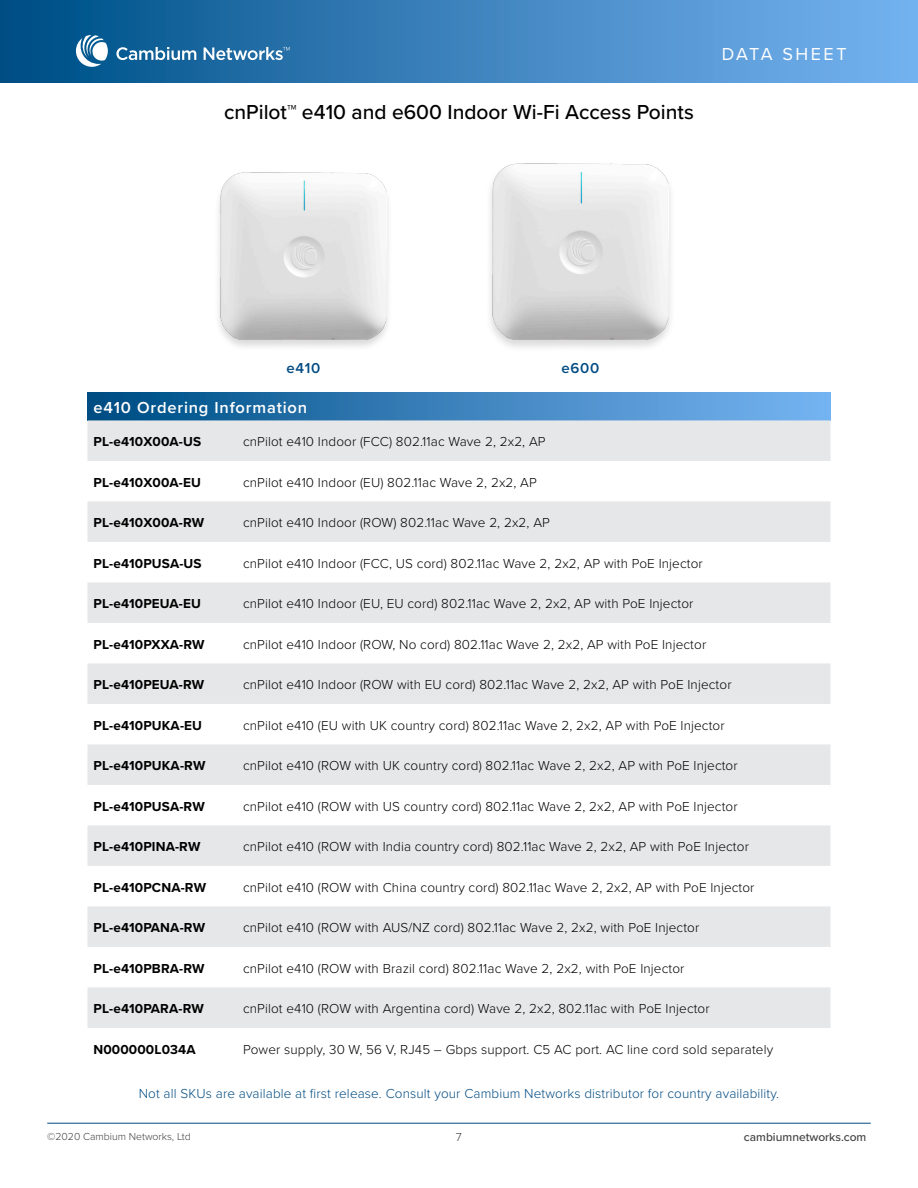
<style>
.page{position:relative;width:918px;height:1188px;background:#fff}
.page>*{position:absolute;margin:0;border:0;box-sizing:border-box;transform-origin:0 0}
.t1{font:500 21px "Proxima Nova";color:#000}
.t2{font:18px "Proxima Nova";letter-spacing:.14em;color:#fff}
.t3{font:600 16.5px "Proxima Nova";letter-spacing:.05em;color:#fff}
.t4{font:600 15px "Proxima Nova";letter-spacing:.05em;color:#004b82}
.t5{font:300 13.5px "Proxima Nova";letter-spacing:.01em;color:#000}
.t6{font:700 13.5px "Proxima Nova";letter-spacing:.01em;color:#000}
.t7{font:300 13.5px "Proxima Nova";letter-spacing:.01em;color:#004b82}
.t8{font:500 12px "Proxima Nova";color:#404041}
.t9{font:300 12px "Proxima Nova";color:#404041}
.t10{font:300 10.5px "Proxima Nova";color:#404041}
</style>
<div class="page">
<hr style="left:47px;top:1123px;width:824px;height:1px;background:#004b82">
<div style="left:0;top:0;width:918px;height:82px;background:linear-gradient(to right,#004f85,#78b4f1)"></div>
<svg style="left:116px;top:47px;width:224px;height:23px;background:#3f7faf"></svg>
<svg style="left:66px;top:35px;width:42px;height:44px"></svg>
<div style="left:87px;top:392px;width:744px;height:28px;background:linear-gradient(to right,#004d84,#7ab5f3)"></div>
<svg style="left:87px;top:420px;width:744px;height:446px;fill:#e6e7e8"></svg>
<svg style="left:87px;top:906px;width:744px;height:122px;fill:#e6e7e8"></svg>
<div style="left:213px;top:172px;width:181px;height:180px;background:#000;opacity:.15"></div>
<img style="left:220px;top:173px;width:167px;height:166px">
<div style="left:485px;top:162px;width:191px;height:191px;background:#000;opacity:.15"></div>
<img style="left:492px;top:163px;width:177px;height:176px">
<h1 class="t1" style="left:224px;top:97px;width:471px">cnPilot™ e410 and e600 Indoor Wi-Fi Access Points</h1>
<h2 class="t2" style="left:722px;top:41px;width:126px">DATA SHEET</h2>
<p class="t4" style="left:286px;top:357px;width:36px">e410</p>
<p class="t4" style="left:561px;top:357px;width:39px">e600</p>
<p class="t3" style="left:93px;top:395px;width:215px">e410 Ordering Information</p>
<p class="t6" style="left:93px;top:431px;width:109px">PL-e410X00A-US</p>
<p class="t5" style="left:243px;top:431px;width:304px">cnPilot e410 Indoor (FCC) 802.11ac Wave 2, 2x2, AP</p>
<p class="t6" style="left:93px;top:472px;width:109px">PL-e410X00A-EU</p>
<p class="t5" style="left:243px;top:472px;width:295px">cnPilot e410 Indoor (EU) 802.11ac Wave 2, 2x2, AP</p>
<p class="t6" style="left:93px;top:512px;width:112px">PL-e410X00A-RW</p>
<p class="t5" style="left:243px;top:512px;width:308px">cnPilot e410 Indoor (ROW) 802.11ac Wave 2, 2x2, AP</p>
<p class="t6" style="left:93px;top:553px;width:110px">PL-e410PUSA-US</p>
<p class="t5" style="left:243px;top:553px;width:461px">cnPilot e410 Indoor (FCC, US cord) 802.11ac Wave 2, 2x2, AP with PoE Injector</p>
<p class="t6" style="left:93px;top:593px;width:109px">PL-e410PEUA-EU</p>
<p class="t5" style="left:243px;top:593px;width:452px">cnPilot e410 Indoor (EU, EU cord) 802.11ac Wave 2, 2x2, AP with PoE Injector</p>
<p class="t6" style="left:93px;top:634px;width:113px">PL-e410PXXA-RW</p>
<p class="t5" style="left:243px;top:634px;width:465px">cnPilot e410 Indoor (ROW, No cord) 802.11ac Wave 2, 2x2, AP with PoE Injector</p>
<p class="t6" style="left:93px;top:674px;width:112px">PL-e410PEUA-RW</p>
<p class="t5" style="left:243px;top:674px;width:490px">cnPilot e410 Indoor (ROW with EU cord) 802.11ac Wave 2, 2x2, AP with PoE Injector</p>
<p class="t6" style="left:93px;top:715px;width:110px">PL-e410PUKA-EU</p>
<p class="t5" style="left:243px;top:715px;width:483px">cnPilot e410 (EU with UK country cord) 802.11ac Wave 2, 2x2, AP with PoE Injector</p>
<p class="t6" style="left:93px;top:755px;width:113px">PL-e410PUKA-RW</p>
<p class="t5" style="left:243px;top:755px;width:496px">cnPilot e410 (ROW with UK country cord) 802.11ac Wave 2, 2x2, AP with PoE Injector</p>
<p class="t6" style="left:93px;top:796px;width:113px">PL-e410PUSA-RW</p>
<p class="t5" style="left:243px;top:796px;width:496px">cnPilot e410 (ROW with US country cord) 802.11ac Wave 2, 2x2, AP with PoE Injector</p>
<p class="t6" style="left:93px;top:836px;width:109px">PL-e410PINA-RW</p>
<p class="t5" style="left:243px;top:836px;width:507px">cnPilot e410 (ROW with India country cord) 802.11ac Wave 2, 2x2, AP with PoE Injector</p>
<p class="t6" style="left:93px;top:877px;width:114px">PL-e410PCNA-RW</p>
<p class="t5" style="left:243px;top:877px;width:513px">cnPilot e410 (ROW with China country cord) 802.11ac Wave 2, 2x2, AP with PoE Injector</p>
<p class="t6" style="left:93px;top:917px;width:113px">PL-e410PANA-RW</p>
<p class="t5" style="left:243px;top:917px;width:458px">cnPilot e410 (ROW with AUS/NZ cord) 802.11ac Wave 2, 2x2, with PoE Injector</p>
<p class="t6" style="left:93px;top:958px;width:113px">PL-e410PBRA-RW</p>
<p class="t5" style="left:243px;top:958px;width:443px">cnPilot e410 (ROW with Brazil cord) 802.11ac Wave 2, 2x2, with PoE Injector</p>
<p class="t6" style="left:93px;top:998px;width:112px">PL-e410PARA-RW</p>
<p class="t5" style="left:243px;top:998px;width:468px">cnPilot e410 (ROW with Argentina cord) Wave 2, 2x2, 802.11ac with PoE Injector</p>
<p class="t6" style="left:93px;top:1039px;width:104px">N000000L034A</p>
<p class="t5" style="left:243px;top:1039px;width:532px">Power supply, 30 W, 56 V, RJ45 – Gbps support. C5 AC port. AC line cord sold separately</p>
<p class="t7" style="left:139px;top:1084px;width:642px">Not all SKUs are available at first release. Consult your Cambium Networks distributor for country availability.</p>
<p class="t10" style="left:47px;top:1128px;width:145px">©2020 Cambium Networks, Ltd</p>
<p class="t9" style="left:456px;top:1128px;width:8px">7</p>
<p class="t8" style="left:744px;top:1128px;width:124px">cambiumnetworks.com</p>
</div>
